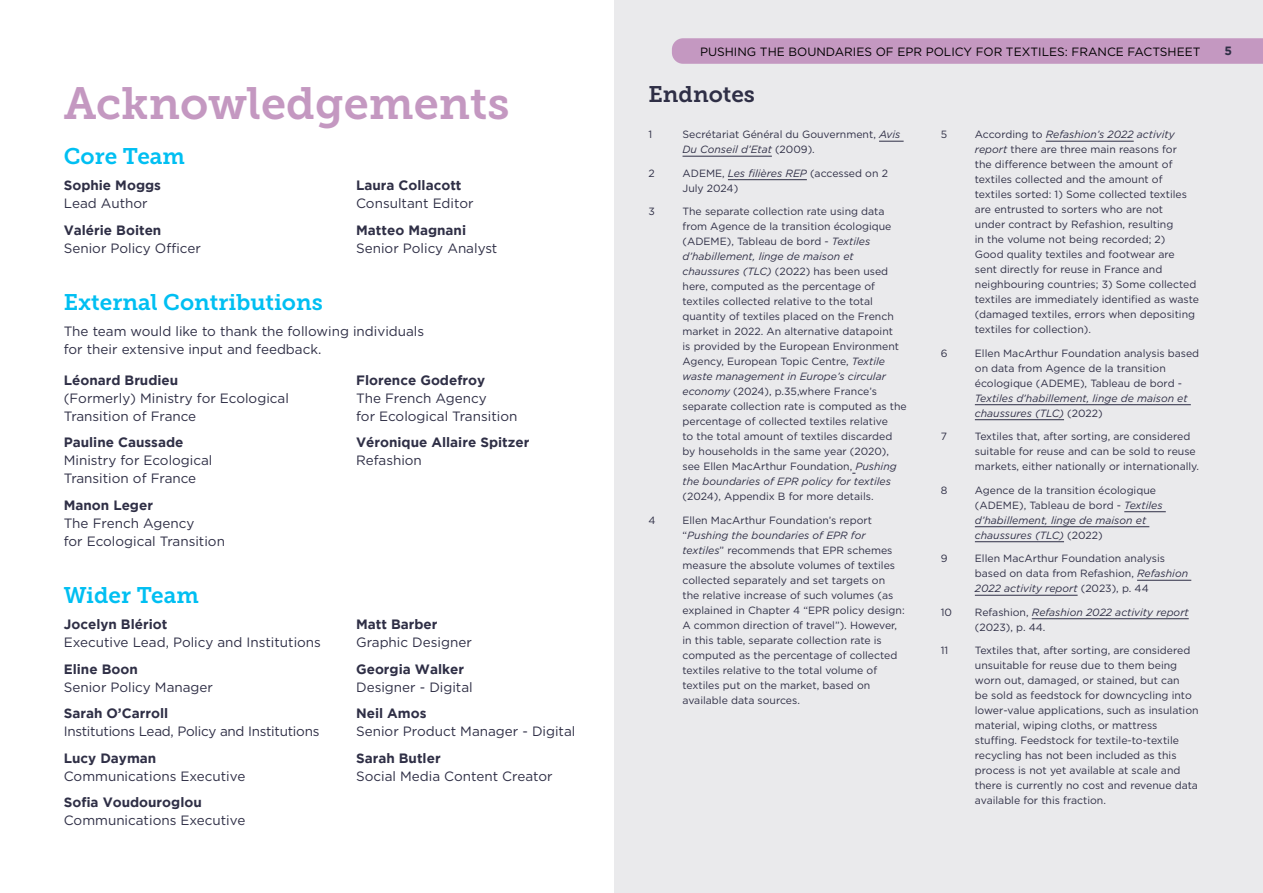
<style>
.page{position:relative;width:1263px;height:893px;background:#fff}
.page>*{position:absolute;margin:0;border:0;box-sizing:border-box;transform-origin:0 0}
.t1{font:45px "Museo Slab 700";color:#c498c1}
.t2{font:22.5px "Museo Slab 700";color:#00bff2}
.t3{font:22.5px "Museo Slab 700";color:#2f2f46}
.t4{font:13.5px/18px "Gotham";color:#2f2f46}
.t5{font:700 13.5px "Gotham";color:#2f2f46}
.t6{font:13.5px "Gotham";letter-spacing:-.02em;color:#2f2f46}
.t7{font:12px "Gotham";color:#000}
.t8{font:700 12px "Gotham";color:#2f2f46}
.t9{font:10.5px/15px "Gotham";color:#2f2f46}
.t10{font:italic 10.5px/15px "Gotham";color:#2f2f46}
.s1{font-style:italic}
.s2{font-style:normal}
</style>
<div class="page">
<div style="left:614px;top:0;width:649px;height:893px;background:#eaeaec"></div>
<svg style="left:879px;top:141px;width:25px;height:1px"></svg>
<hr style="left:682px;top:156px;width:90px;height:1px;background:#2f2f46">
<hr style="left:728px;top:179px;width:79px;height:1px;background:#2f2f46">
<hr style="left:1046px;top:141px;width:88px;height:1px;background:#2f2f46">
<hr style="left:975px;top:404px;width:216px;height:1px;background:#2f2f46">
<hr style="left:975px;top:419px;width:89px;height:1px;background:#2f2f46">
<hr style="left:1124px;top:511px;width:42px;height:1px;background:#2f2f46">
<hr style="left:975px;top:526px;width:174px;height:1px;background:#2f2f46">
<hr style="left:975px;top:541px;width:89px;height:1px;background:#2f2f46">
<hr style="left:1137px;top:580px;width:54px;height:1px;background:#2f2f46">
<hr style="left:975px;top:595px;width:102px;height:1px;background:#2f2f46">
<hr style="left:1032px;top:618px;width:157px;height:1px;background:#2f2f46">
<svg style="left:672px;top:38px;width:591px;height:26px;background:#c499c1"></svg>
<p class="t7" style="left:700px;top:44px;width:502px">PUSHING THE BOUNDARIES OF EPR POLICY FOR TEXTILES: FRANCE FACTSHEET</p>
<p class="t8" style="left:1224px;top:44px;width:9px">5</p>
<h1 class="t1" style="left:64px;top:78px;width:447px">Acknowledgements</h1>
<h2 class="t3" style="left:648px;top:81px;width:108px">Endnotes</h2>
<p class="t9" style="left:648px;top:127px;width:5px">1</p>
<p class="t9" style="left:682px;top:127px;width:219px">Secrétariat Général du Gouvernment, <span class="s1">Avis<br>Du Conseil d’Etat</span> (2009).</p>
<p class="t9" style="left:648px;top:165px;width:8px">2</p>
<p class="t9" style="left:682px;top:165px;width:207px">ADEME, <span class="s1">Les filières REP</span> (accessed on 2<br>July 2024)</p>
<p class="t9" style="left:648px;top:204px;width:8px">3</p>
<p class="t9" style="left:682px;top:204px;width:226px">The separate collection rate using data from Agence de la transition écologique (ADEME), Tableau de bord - <span class="s1">Textiles d’habillement, linge de maison et chaussures (TLC)</span> (2022) has been used here, computed as the percentage of textiles collected relative to the total quantity of textiles placed on the French market in 2022. An alternative datapoint<br>is provided by the European Environment Agency, European Topic Centre, <span class="s1">Textile waste management in Europe’s circular economy</span> (2024), p.35,where France’s separate collection rate is computed as the percentage of collected textiles relative<br>to the total amount of textiles discarded by households in the same year (2020), see Ellen MacArthur Foundation, <span class="s1">Pushing the boundaries of EPR policy for textiles</span></p>
<p class="t9" style="left:682px;top:489px;width:193px">(2024), Appendix B for more details.</p>
<p class="t9" style="left:648px;top:512px;width:9px">4</p>
<p class="t9" style="left:682px;top:512px;width:224px">Ellen MacArthur Foundation’s report “<span class="s1">Pushing the boundaries of EPR for textiles</span>” recommends that EPR schemes measure the absolute volumes of textiles collected separately and set targets on<br>the relative increase of such volumes (as explained in Chapter 4 “EPR policy design:<br>A common direction of travel”). However, in this table, separate collection rate is computed as the percentage of collected textiles relative to the total volume of textiles put on the market, based on available data sources.</p>
<h2 class="t2" style="left:64px;top:143px;width:123px">Core Team</h2>
<p class="t5" style="left:64px;top:178px;width:99px">Sophie Moggs</p>
<p class="t4" style="left:64px;top:194px;width:85px">Lead Author</p>
<p class="t5" style="left:64px;top:222px;width:99px">Valérie Boiten</p>
<p class="t4" style="left:64px;top:239px;width:139px">Senior Policy Officer</p>
<p class="t5" style="left:356px;top:178px;width:107px">Laura Collacott</p>
<p class="t4" style="left:356px;top:194px;width:119px">Consultant Editor</p>
<p class="t5" style="left:356px;top:222px;width:111px">Matteo Magnani</p>
<p class="t4" style="left:356px;top:239px;width:143px">Senior Policy Analyst</p>
<h2 class="t2" style="left:64px;top:289px;width:261px">External Contributions</h2>
<p class="t4" style="left:64px;top:322px;width:362px">The team would like to thank the following individuals for their extensive input and feedback.</p>
<p class="t5" style="left:64px;top:372px;width:116px">Léonard Brudieu</p>
<p class="t4" style="left:64px;top:389px;width:227px">(Formerly) Ministry for Ecological<br>Transition of France</p>
<p class="t5" style="left:64px;top:435px;width:121px">Pauline Caussade</p>
<p class="t4" style="left:64px;top:451px;width:150px">Ministry for Ecological<br>Transition of France</p>
<p class="t5" style="left:64px;top:497px;width:91px">Manon Leger</p>
<p class="t4" style="left:64px;top:514px;width:163px">The French Agency<br>for Ecological Transition</p>
<p class="t5" style="left:356px;top:372px;width:131px">Florence Godefroy</p>
<p class="t4" style="left:356px;top:389px;width:163px">The French Agency<br>for Ecological Transition</p>
<p class="t5" style="left:356px;top:435px;width:175px">Véronique Allaire Spitzer</p>
<p class="t4" style="left:356px;top:451px;width:67px">Refashion</p>
<h2 class="t2" style="left:64px;top:582px;width:137px">Wider Team</h2>
<p class="t5" style="left:64px;top:617px;width:105px">Jocelyn Blériot</p>
<p class="t4" style="left:64px;top:633px;width:259px">Executive Lead, Policy and Institutions</p>
<p class="t5" style="left:64px;top:661px;width:76px">Eline Boon</p>
<p class="t4" style="left:64px;top:678px;width:151px">Senior Policy Manager</p>
<p class="t5" style="left:64px;top:706px;width:106px">Sarah O’Carroll</p>
<p class="t6" style="left:64px;top:723px;width:257px">Institutions Lead, Policy and Institutions</p>
<p class="t5" style="left:64px;top:750px;width:94px">Lucy Dayman</p>
<p class="t4" style="left:64px;top:767px;width:183px">Communications Executive</p>
<p class="t5" style="left:64px;top:795px;width:140px">Sofia Voudouroglou</p>
<p class="t4" style="left:64px;top:811px;width:183px">Communications Executive</p>
<p class="t5" style="left:356px;top:617px;width:83px">Matt Barber</p>
<p class="t4" style="left:356px;top:633px;width:117px">Graphic Designer</p>
<p class="t5" style="left:356px;top:661px;width:109px">Georgia Walker</p>
<p class="t4" style="left:356px;top:678px;width:118px">Designer - Digital</p>
<p class="t5" style="left:356px;top:706px;width:72px">Neil Amos</p>
<p class="t4" style="left:356px;top:722px;width:221px">Senior Product Manager - Digital</p>
<p class="t5" style="left:356px;top:750px;width:86px">Sarah Butler</p>
<p class="t4" style="left:356px;top:767px;width:198px">Social Media Content Creator</p>
<p class="t9" style="left:941px;top:127px;width:8px">5</p>
<p class="t9" style="left:975px;top:127px;width:226px">According to <span class="s1">Refashion’s 2022 activity report</span> there are three main reasons for<br>the difference between the amount of textiles collected and the amount of textiles sorted: 1) Some collected textiles are entrusted to sorters who are not<br>under contract by Refashion, resulting<br>in the volume not being recorded; 2)<br>Good quality textiles and footwear are sent directly for reuse in France and neighbouring countries; 3) Some collected textiles are immediately identified as waste (damaged textiles, errors when depositing textiles for collection).</p>
<p class="t9" style="left:941px;top:345px;width:8px">6</p>
<p class="t9" style="left:975px;top:345px;width:226px">Ellen MacArthur Foundation analysis based on data from Agence de la transition écologique (ADEME), Tableau de bord -</p>
<p class="t10" style="left:975px;top:390px;width:214px">Textiles d’habillement, linge de maison et chaussures (TLC) <span class="s2">(2022)</span></p>
<p class="t9" style="left:941px;top:429px;width:8px">7</p>
<p class="t9" style="left:975px;top:429px;width:226px">Textiles that, after sorting, are considered suitable for reuse and can be sold to reuse markets, either nationally or internationally.</p>
<p class="t9" style="left:941px;top:482px;width:8px">8</p>
<p class="t9" style="left:975px;top:482px;width:189px">Agence de la transition écologique (ADEME), Tableau de bord - <span class="s1">Textiles d’habillement, linge de maison et chaussures (TLC)</span> (2022)</p>
<p class="t9" style="left:941px;top:551px;width:8px">9</p>
<p class="t9" style="left:975px;top:551px;width:215px">Ellen MacArthur Foundation analysis based on data from Refashion, <span class="s1">Refashion<br>2022 activity report</span> (2023), p. 44</p>
<p class="t9" style="left:941px;top:604px;width:13px">10</p>
<p class="t10" style="left:975px;top:604px;width:215px"><span class="s2">Refashion,</span> Refashion 2022 activity report <span class="s2">(2023), p. 44.</span></p>
<p class="t9" style="left:941px;top:643px;width:9px">11</p>
<p class="t9" style="left:975px;top:643px;width:225px">Textiles that, after sorting, are considered unsuitable for reuse due to them being worn out, damaged, or stained, but can<br>be sold as feedstock for downcycling into lower-value applications, such as insulation material, wiping cloths, or mattress stuffing. Feedstock for textile-to-textile recycling has not been included as this process is not yet available at scale and there is currently no cost and revenue data available for this fraction.</p>
</div>
